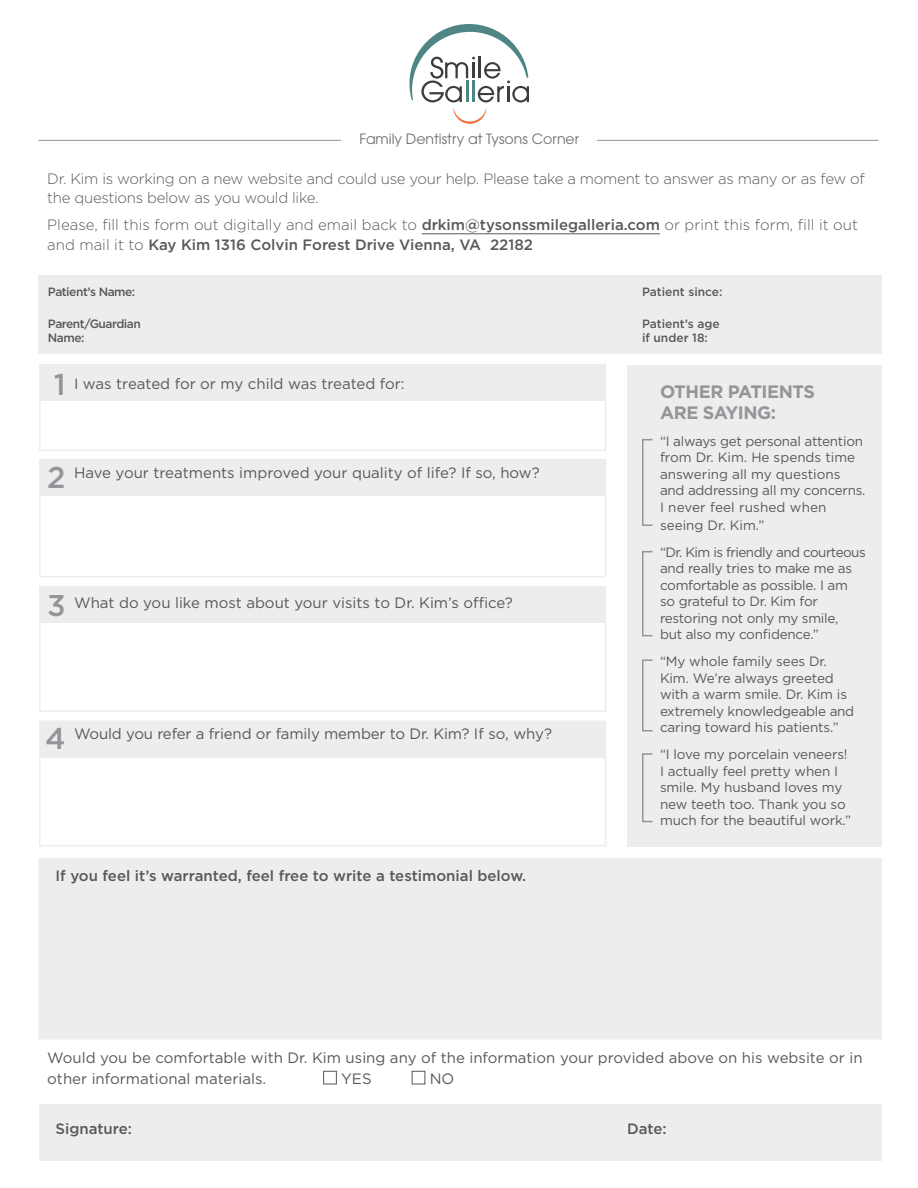
<style>
.page{position:relative;width:918px;height:1188px;background:#fff}
.page>*{position:absolute;margin:0;border:0;box-sizing:border-box;transform-origin:0 0}
.t1{font:500 30px "Gotham";color:#939598}
.t2{font:700 18px/21px "Gotham";letter-spacing:-.025em;color:#939598}
.t3{font:15px/21px "Gotham";color:#58595b}
.t4{font:300 15px/19.5px "Gotham";color:#58595b}
.t5{font:300 15px/19.5px "Gotham";letter-spacing:-.02em;color:#58595b}
.t6{font:500 15px "Gotham";color:#58595b}
.t7{font:14.1px "Avant Garde";color:#6d6e71}
.t8{font:13.5px/16.5px "Gotham";letter-spacing:-.02em;color:#58595b}
.t9{font:13.5px/27px "Gotham";letter-spacing:-.04em;color:#58595b}
.t10{font:500 12px/13.5px "Gotham";color:#58595b}
.t11{font:500 12px/13.5px "Gotham";letter-spacing:-.025em;color:#58595b}
.s1{font-weight:500}
</style>
<div class="page">
<div style="left:627px;top:365px;width:255px;height:482px;background:#ededee"></div>
<div style="left:40px;top:365px;width:566px;height:36px;background:#ededee"></div>
<div style="left:40px;top:460px;width:566px;height:36px;background:#ededee"></div>
<div style="left:40px;top:587px;width:566px;height:36px;background:#ededee"></div>
<div style="left:40px;top:721px;width:566px;height:37px;background:#ededee"></div>
<div style="left:39px;top:364px;width:567px;height:87px;border:2px solid #ededee"></div>
<div style="left:39px;top:459px;width:567px;height:118px;border:2px solid #ededee"></div>
<div style="left:39px;top:586px;width:567px;height:126px;border:2px solid #ededee"></div>
<div style="left:39px;top:721px;width:567px;height:126px;border:2px solid #ededee"></div>
<hr style="left:422px;top:233px;width:238px;height:1px;background:#58595b">
<div style="left:642px;top:439px;width:11px;height:87px;border:2px solid #939598"></div>
<div style="left:642px;top:551px;width:11px;height:85px;border:2px solid #939598"></div>
<div style="left:642px;top:659px;width:11px;height:72px;border:2px solid #939598"></div>
<div style="left:642px;top:753px;width:11px;height:69px;border:2px solid #939598"></div>
<div style="left:38px;top:276px;width:844px;height:78px;background:#ededee"></div>
<div style="left:40px;top:1104px;width:842px;height:57px;background:#ededee"></div>
<div style="left:38px;top:858px;width:844px;height:182px;background:#ededee"></div>
<div style="left:323px;top:1071px;width:14px;height:13px;border:1px solid #58595b"></div>
<div style="left:412px;top:1071px;width:13px;height:13px;border:1px solid #58595b"></div>
<hr style="left:38px;top:140px;width:840px;height:1px;background:#939598">
<div style="left:342px;top:14px;width:255px;height:144px;background:#fff"></div>
<svg style="left:453px;top:108px;width:33px;height:16px"></svg>
<svg style="left:409px;top:24px;width:120px;height:78px"></svg>
<p class="t7" style="left:359px;top:131px;width:221px">Family Dentistry at Tysons Corner</p>
<p class="t5" style="left:47px;top:168px;width:819px">Dr. Kim is working on a new website and could use your help. Please take a moment to answer as many or as few of the questions below as you would like.</p>
<p class="t4" style="left:47px;top:215px;width:812px">Please, fill this form out digitally and email back to <span class="s1">drkim@tysonssmilegalleria.com</span> or print this form, fill it out and mail it to <span class="s1">Kay Kim 1316 Colvin Forest Drive Vienna, VA 22182</span></p>
<p class="t11" style="left:48px;top:285px;width:89px">Patient’s Name:</p>
<p class="t11" style="left:48px;top:317px;width:94px">Parent/Guardian<br>Name:</p>
<h1 class="t1" style="left:54px;top:367px;width:13px">1</h1>
<p class="t3" style="left:74px;top:373px;width:332px">I was treated for or my child was treated for:</p>
<h1 class="t1" style="left:47px;top:461px;width:20px">2</h1>
<p class="t3" style="left:74px;top:462px;width:467px">Have your treatments improved your quality of life? If so, how?</p>
<h1 class="t1" style="left:47px;top:589px;width:20px">3</h1>
<p class="t3" style="left:74px;top:592px;width:440px">What do you like most about your visits to Dr. Kim’s office?</p>
<h1 class="t1" style="left:45px;top:722px;width:22px">4</h1>
<p class="t3" style="left:74px;top:723px;width:480px">Would you refer a friend or family member to Dr. Kim? If so, why?</p>
<p class="t6" style="left:55px;top:867px;width:472px">If you feel it’s warranted, feel free to write a testimonial below.</p>
<p class="t10" style="left:642px;top:285px;width:82px">Patient since:</p>
<p class="t10" style="left:642px;top:317px;width:79px">Patient’s age if under 18:</p>
<h2 class="t2" style="left:660px;top:380px;width:156px">OTHER PATIENTS<br>ARE SAYING:</h2>
<p class="t8" style="left:660px;top:432px;width:207px">“I always get personal attention from Dr. Kim. He spends time answering all my questions and addressing all my concerns.<br>I never feel rushed when</p>
<p class="t9" style="left:660px;top:511px;width:207px">seeing Dr. Kim.”<br>“Dr. Kim is friendly and courteous</p>
<p class="t8" style="left:660px;top:560px;width:194px">and really tries to make me as comfortable as possible. I am so grateful to Dr. Kim for restoring not only my smile, but also my confidence.”</p>
<p class="t8" style="left:660px;top:653px;width:196px">“My whole family sees Dr.<br>Kim. We’re always greeted with a warm smile. Dr. Kim is extremely knowledgeable and caring toward his patients.”</p>
<p class="t8" style="left:660px;top:746px;width:193px">“I love my porcelain veneers!<br>I actually feel pretty when I smile. My husband loves my new teeth too. Thank you so much for the beautiful work.”</p>
<p class="t3" style="left:47px;top:1047px;width:817px">Would you be comfortable with Dr. Kim using any of the information your provided above on his website or in other informational materials.</p>
<p class="t3" style="left:341px;top:1068px;width:32px">YES</p>
<p class="t3" style="left:430px;top:1068px;width:26px">NO</p>
<p class="t6" style="left:55px;top:1121px;width:78px">Signature:</p>
<p class="t6" style="left:627px;top:1121px;width:41px">Date:</p>
</div>
